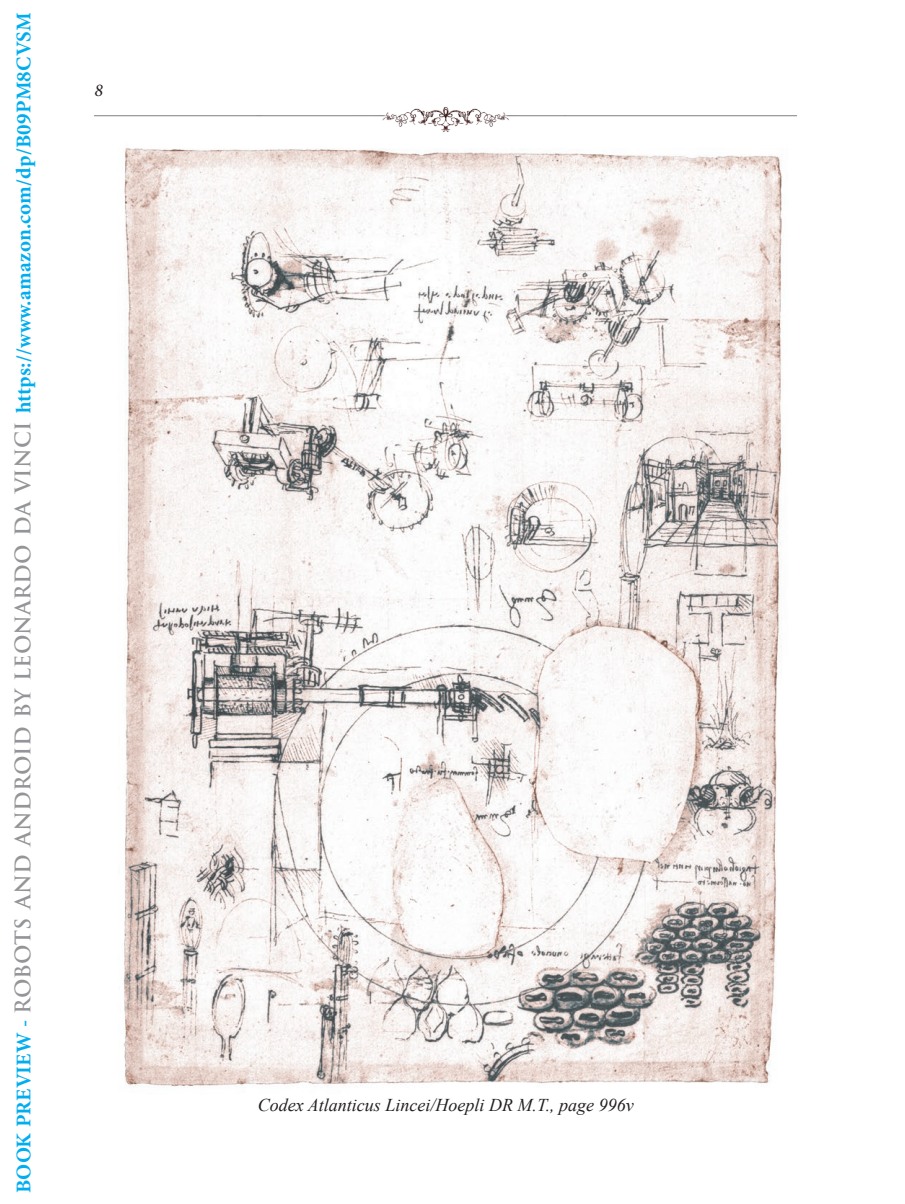
<style>
.page{position:relative;width:905px;height:1204px;background:#fff}
.page>*{position:absolute;margin:0;border:0;box-sizing:border-box;transform-origin:0 0}
.t1{font:700 21px "Minion Pro";letter-spacing:.005em;color:#00aeef}
.t2{font:italic 18px "Times New Roman";color:#231f20}
.t3{font:italic 18px "Minion Pro";color:#231f20}
.s1{font-family:"Trajan Pro";color:#939598}
</style>
<div class="page">
<img style="left:123px;top:148px;width:659px;height:939px">
<img style="left:94px;top:107px;width:702px;height:25px">
<p class="t1" style="left:9px;top:1193px;width:1182px;rotate:-90deg">BOOK PREVIEW - <span class="s1">ROBOTS AND ANDROID BY LEONARDO DA VINCI</span> https://www.amazon.com/dp/B09PM8CVSM</p>
<p class="t3" style="left:94px;top:78px;width:10px">8</p>
<p class="t2" style="left:258px;top:1092px;width:377px">Codex Atlanticus Lincei/Hoepli DR M.T., page 996v</p>
</div>
